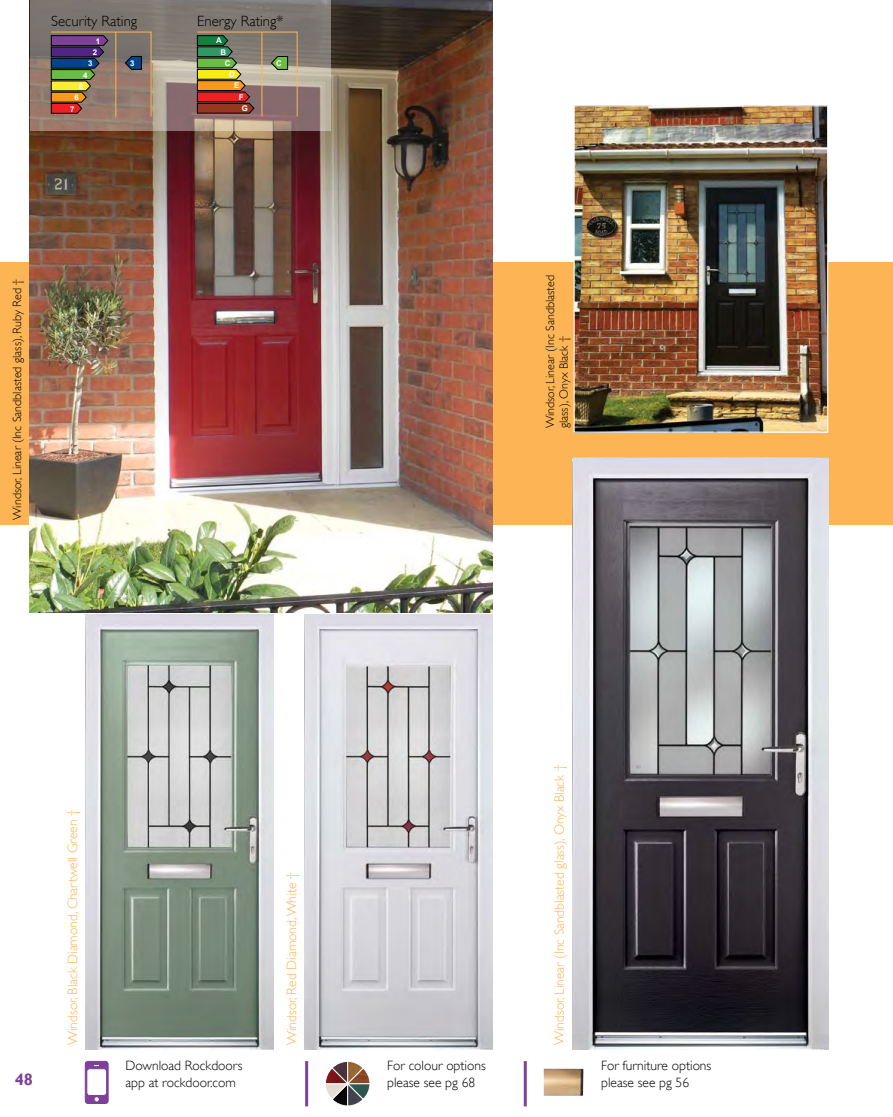
<style>
.page{position:relative;width:893px;height:1117px;background:#fff}
.page>*{position:absolute;margin:0;border:0;box-sizing:border-box;transform-origin:0 0}
.t1{font:700 16.5px "Gill Sans";color:#7d4199}
.t2{font:300 14.85px "Gill Sans";color:#000}
.t3{font:300 13.5px "Gill Sans";color:#fcb455}
.t4{font:300 13.5px/16.2px "Gill Sans";color:#000}
.t5{font:300 12px/13.5px "Gill Sans";color:#000}
.t6{font:700 7.95px "Arial";color:#fff}
.t7{font:700 7.8px "Arial";color:#fff}
</style>
<div class="page">
<div style="left:0;top:262px;width:893px;height:262px;background:#fcb455"></div>
<img style="left:30px;top:0;width:462px;height:612px">
<img style="left:85px;top:614px;width:188px;height:434px">
<img style="left:304px;top:614px;width:188px;height:434px">
<img style="left:572px;top:457px;width:256px;height:591px">
<div style="left:85px;top:1061px;width:23px;height:42px;background:#7d4199;border-radius:3px"></div>
<div style="left:85px;top:1060px;width:23px;height:43px;border:1px solid #7d4199;border-radius:3px"></div>
<div style="left:87px;top:1068px;width:20px;height:27px;background:#fff;border-radius:3px"></div>
<div style="left:87px;top:1068px;width:20px;height:27px;border:1px solid #7d4199;border-radius:3px"></div>
<svg style="left:95px;top:1097px;width:4px;height:4px"></svg>
<svg style="left:30px;top:1px;width:300px;height:130px"></svg>
<svg style="left:197px;top:31px;width:101px;height:86px"></svg>
<svg style="left:51px;top:31px;width:101px;height:86px"></svg>
<img style="left:576px;top:107px;width:250px;height:323px">
<div style="left:574px;top:105px;width:254px;height:327px;border:1px solid #fff"></div>
<hr style="left:305px;top:1060px;width:3px;height:46px;background:#7d4199">
<hr style="left:524px;top:1060px;width:3px;height:46px;background:#7d4199">
<svg style="left:325px;top:1061px;width:45px;height:45px"></svg>
<img style="left:544px;top:1068px;width:39px;height:27px">
<p class="t2" style="left:51px;top:12px;width:88px">Security Rating</p>
<p class="t6" style="left:96px;top:35px;width:6px">1</p>
<p class="t6" style="left:93px;top:47px;width:6px">2</p>
<p class="t6" style="left:88px;top:58px;width:6px">3</p>
<p class="t6" style="left:83px;top:70px;width:6px">4</p>
<p class="t6" style="left:79px;top:81px;width:6px">5</p>
<p class="t6" style="left:75px;top:92px;width:6px">6</p>
<p class="t6" style="left:70px;top:104px;width:6px">7</p>
<p class="t7" style="left:130px;top:58px;width:6px">3</p>
<p class="t2" style="left:197px;top:12px;width:88px">Energy Rating*</p>
<p class="t7" style="left:276px;top:58px;width:7px">C</p>
<p class="t7" style="left:216px;top:35px;width:7px">A</p>
<p class="t7" style="left:221px;top:47px;width:7px">B</p>
<p class="t7" style="left:225px;top:58px;width:7px">C</p>
<p class="t7" style="left:229px;top:69px;width:7px">D</p>
<p class="t7" style="left:234px;top:80px;width:7px">E</p>
<p class="t7" style="left:239px;top:92px;width:6px">F</p>
<p class="t7" style="left:242px;top:103px;width:8px">G</p>
<p class="t5" style="left:10px;top:520px;width:243px;rotate:-90deg">Windsor, Linear (Inc Sandblasted glass), Ruby Red †</p>
<p class="t3" style="left:65px;top:1044px;width:237px;rotate:-90deg">Windsor, Black Diamond, Chartwell Green †</p>
<p class="t3" style="left:284px;top:1044px;width:174px;rotate:-90deg">Windsor, Red Diamond, White †</p>
<p class="t5" style="left:543px;top:428px;width:155px;rotate:-90deg">Windsor, Linear (Inc Sandblasted glass), Onyx Black †</p>
<p class="t3" style="left:551px;top:1044px;width:281px;rotate:-90deg">Windsor, Linear (Inc Sandblasted glass), Onyx Black †</p>
<p class="t4" style="left:387px;top:1057px;width:100px">For colour options please see pg 68</p>
<p class="t4" style="left:601px;top:1057px;width:112px">For furniture options</p>
<p class="t4" style="left:125px;top:1057px;width:119px">Download Rockdoors app at rockdoor.com</p>
<p class="t1" style="left:15px;top:1069px;width:20px">48</p>
<p class="t4" style="left:601px;top:1073px;width:90px">please see pg 56</p>
</div>
